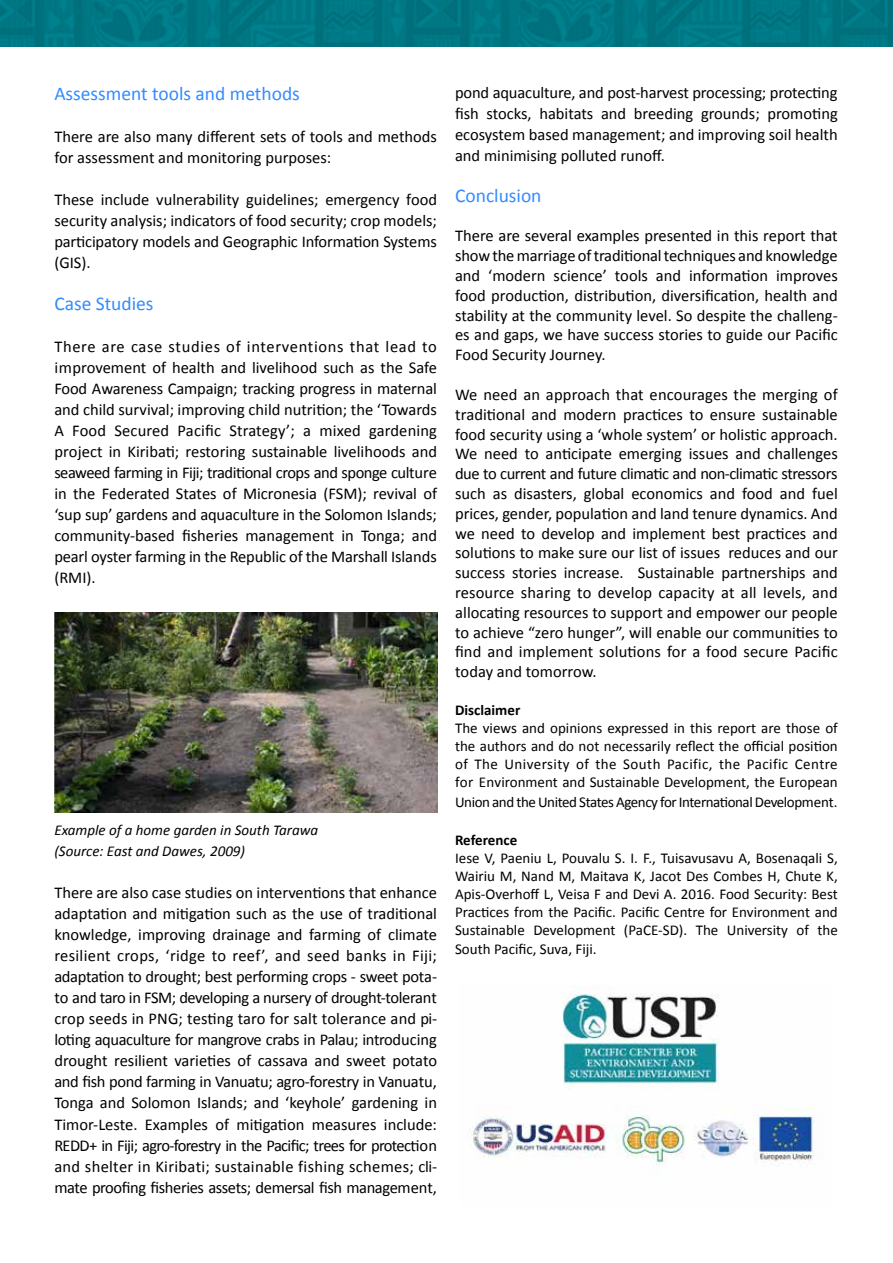
<style>
.page{position:relative;width:893px;height:1263px;background:#fff}
.page>*{position:absolute;margin:0;border:0;box-sizing:border-box;transform-origin:0 0}
.t1{font:19.5px "Calibri";color:#328bff}
.t2{font:16.5px/21px "Calibri";color:#000;text-align:justify}
.t3{font:15px/18px "Calibri";color:#000;text-align:justify}
.t4{font:italic 15px/21px "Calibri";color:#000}
.t5{font:15px "Calibri";letter-spacing:-.03em;color:#000}
.t6{font:700 15px "Calibri";color:#000}
</style>
<div class="page">
<img style="left:0;top:0;width:893px;height:46px">
<img style="left:54px;top:612px;width:383px;height:200px">
<img style="left:472px;top:986px;width:351px;height:189px">
<p class="t1" style="left:54px;top:82px;width:247px">Assessment tools and methods</p>
<p class="t2" style="left:54px;top:126px;width:384px">There are also many different sets of tools and methods for assessment and monitoring purposes:</p>
<p class="t2" style="left:54px;top:189px;width:384px">These include vulnerability guidelines; emergency food security analysis; indicators of food security; crop models; participatory models and Geographic Information Systems (GIS).</p>
<p class="t1" style="left:54px;top:292px;width:101px">Case Studies</p>
<p class="t2" style="left:54px;top:336px;width:384px">There are case studies of interventions that lead to improvement of health and livelihood such as the Safe Food Awareness Campaign; tracking progress in maternal and child survival; improving child nutrition; the ‘Towards A Food Secured Pacific Strategy’; a mixed gardening project in Kiribati; restoring sustainable livelihoods and seaweed farming in Fiji; traditional crops and sponge culture in the Federated States of Micronesia (FSM); revival of ‘sup sup’ gardens and aquaculture in the Solomon Islands; community-based fisheries management in Tonga; and pearl oyster farming in the Republic of the Marshall Islands (RMI).</p>
<p class="t4" style="left:54px;top:819px;width:265px">Example of a home garden in South Tarawa (Source: East and Dawes, 2009)</p>
<p class="t2" style="left:54px;top:882px;width:384px">There are also case studies on interventions that enhance adaptation and mitigation such as the use of traditional knowledge, improving drainage and farming of climate resilient crops, ‘ridge to reef’, and seed banks in Fiji; adaptation to drought; best performing crops - sweet pota&shy;to and taro in FSM; developing a nursery of drought-tolerant crop seeds in PNG; testing taro for salt tolerance and pi&shy;loting aquaculture for mangrove crabs in Palau; introducing drought resilient varieties of cassava and sweet potato and fish pond farming in Vanuatu; agro-forestry in Vanuatu, Tonga and Solomon Islands; and ‘keyhole’ gardening in Timor-Leste. Examples of mitigation measures include:<br>REDD+ in Fiji; agro-forestry in the Pacific; trees for protection and shelter in Kiribati; sustainable fishing schemes; cli&shy;mate proofing fisheries assets; demersal fish management,</p>
<p class="t2" style="left:455px;top:82px;width:384px">pond aquaculture, and post-harvest processing; protecting fish stocks, habitats and breeding grounds; promoting ecosystem based management; and improving soil health and minimising polluted runoff.</p>
<p class="t1" style="left:455px;top:183px;width:88px">Conclusion</p>
<p class="t2" style="left:455px;top:226px;width:384px;line-height:19.8px">There are several examples presented in this report that show the marriage of traditional techniques and knowledge and ‘modern science’ tools and information improves food production, distribution, diversification, health and stability at the community level. So despite the challeng&shy;es and gaps, we have success stories to guide our Pacific Food Security Journey.</p>
<p class="t2" style="left:455px;top:385px;width:384px;line-height:19.8px">We need an approach that encourages the merging of traditional and modern practices to ensure sustainable food security using a ‘whole system’ or holistic approach.<br>We need to anticipate emerging issues and challenges due to current and future climatic and non-climatic stressors such as disasters, global economics and food and fuel prices, gender, population and land tenure dynamics. And we need to develop and implement best practices and solutions to make sure our list of issues reduces and our success stories increase. Sustainable partnerships and resource sharing to develop capacity at all levels, and allocating resources to support and empower our people to achieve “zero hunger”, will enable our communities to find and implement solutions for a food secure Pacific today and tomorrow.</p>
<p class="t6" style="left:455px;top:700px;width:67px">Disclaimer</p>
<p class="t3" style="left:455px;top:719px;width:384px">The views and opinions expressed in this report are those of the authors and do not necessarily reflect the official position of The University of the South Pacific, the Pacific Centre for Environment and Sustainable Development, the European</p>
<p class="t5" style="left:455px;top:792px;width:384px">Union and the United States Agency for International Development.</p>
<p class="t6" style="left:455px;top:830px;width:64px">Reference</p>
<p class="t3" style="left:455px;top:849px;width:384px">Iese V, Paeniu L, Pouvalu S. I. F., Tuisavusavu A, Bosenaqali S, Wairiu M, Nand M, Maitava K, Jacot Des Combes H, Chute K, Apis-Overhoff L, Veisa F and Devi A. 2016. Food Security: Best Practices from the Pacific. Pacific Centre for Environment and Sustainable Development (PaCE-SD). The University of the</p>
<p class="t3" style="left:455px;top:940px;width:143px">South Pacific, Suva, Fiji.</p>
</div>
